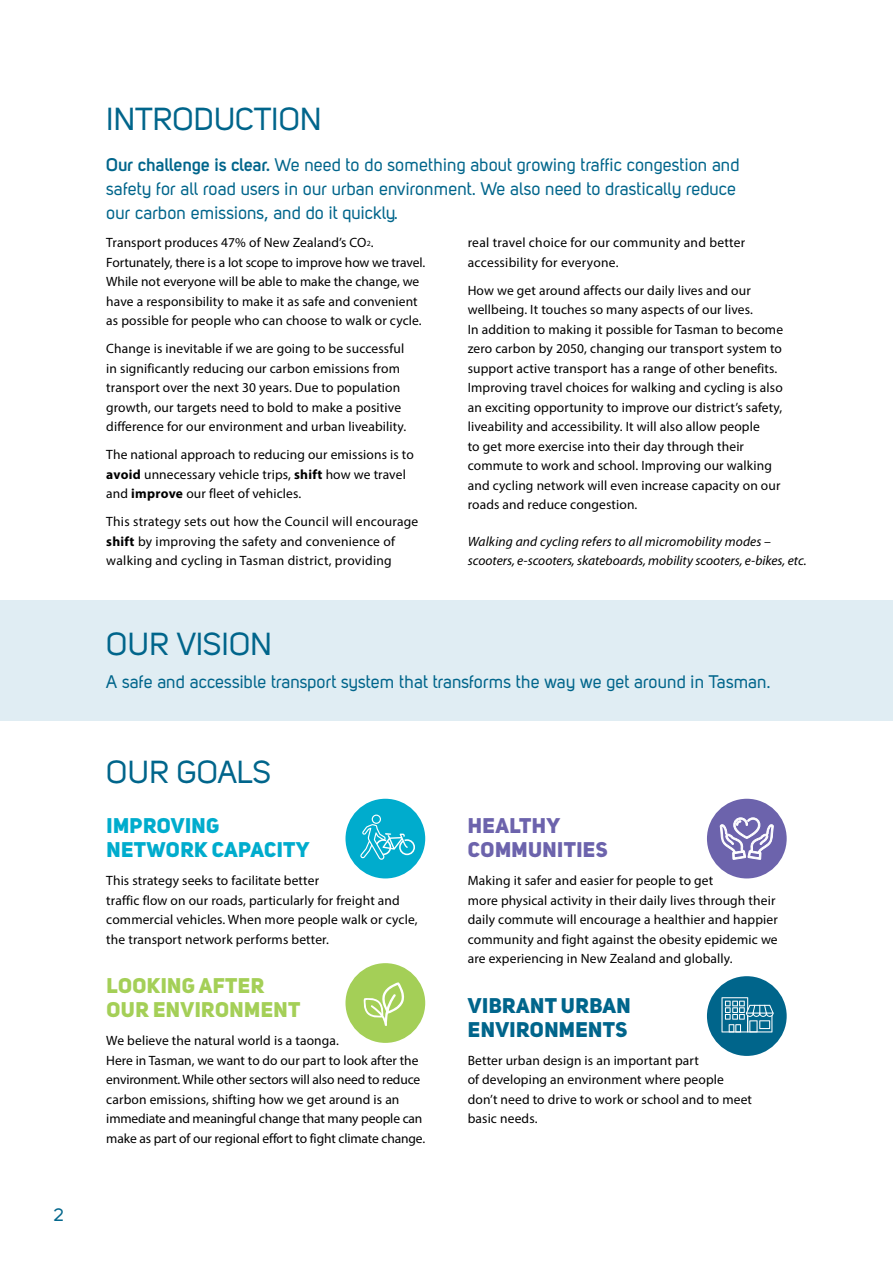
<style>
.page{position:relative;width:893px;height:1263px;background:#fff}
.page>*{position:absolute;margin:0;border:0;box-sizing:border-box;transform-origin:0 0}
.t1{font:31.5px "Uni Sans Regular";color:#00658b}
.t2{font:21px/24px "Uni Sans Heavy CAPS";letter-spacing:.02em;color:#a4cf57}
.t3{font:21px/24px "Uni Sans Heavy CAPS";letter-spacing:.02em;color:#00accd}
.t4{font:21px/24px "Uni Sans Heavy CAPS";letter-spacing:.02em;color:#00658b}
.t5{font:21px/24px "Uni Sans Heavy CAPS";letter-spacing:.02em;color:#6c63ac}
.t6{font:18px/24px "Uni Sans Regular";color:#00658b}
.t7{font:13.5px/19.5px "Myriad Pro";letter-spacing:.01em;color:#000}
.t8{font:13.5px/19.5px "Myriad Pro";letter-spacing:-.01em;color:#000}
.t9{font:italic 13.5px/19.5px "Myriad Pro";letter-spacing:.005em;color:#000}
.s1{font-family:"Uni Sans Semi";font-weight:700}
.s2{font-size:7.8px}
.s3{font-weight:700}
</style>
<div class="page">
<div style="left:345px;top:799px;width:80px;height:79px;background:#00accd;border-radius:50%"></div>
<svg style="left:360px;top:814px;width:55px;height:46px"></svg>
<div style="left:707px;top:799px;width:80px;height:79px;background:#6c63ac;border-radius:50%"></div>
<svg style="left:720px;top:817px;width:54px;height:56px"></svg>
<div style="left:345px;top:963px;width:80px;height:80px;background:#a4cf57;border-radius:50%"></div>
<svg style="left:363px;top:982px;width:41px;height:44px"></svg>
<div style="left:707px;top:976px;width:80px;height:80px;background:#00658b;border-radius:50%"></div>
<svg style="left:721px;top:997px;width:53px;height:35px"></svg>
<div style="left:0;top:600px;width:893px;height:120px;background:#e0edf3"></div>
<h3 class="t6" style="left:54px;top:1202px;width:11px">2</h3>
<h1 class="t1" style="left:106px;top:101px;width:217px">INTRODUCTION</h1>
<h3 class="t6" style="left:106px;top:152px;width:635px"><span class="s1">Our challenge is clear.</span> We need to do something about growing traffic congestion and safety for all road users in our urban environment. We also need to drastically reduce our carbon emissions, and do it quickly.</h3>
<p class="t7" style="left:106px;top:233px;width:320px">Transport produces 47% of New Zealand’s CO<span class="s2">2</span>.<br>Fortunately, there is a lot scope to improve how we travel.<br>While not everyone will be able to make the change, we have a responsibility to make it as safe and convenient as possible for people who can choose to walk or cycle.</p>
<p class="t7" style="left:106px;top:339px;width:301px">Change is inevitable if we are going to be successful in significantly reducing our carbon emissions from transport over the next 30 years. Due to population growth, our targets need to bold to make a positive difference for our environment and urban liveability.</p>
<p class="t7" style="left:106px;top:445px;width:309px">The national approach to reducing our emissions is to <span class="s3">avoid</span> unnecessary vehicle trips, <span class="s3">shift</span> how we travel and <span class="s3">improve</span> our fleet of vehicles.</p>
<p class="t7" style="left:106px;top:512px;width:314px">This strategy sets out how the Council will encourage <span class="s3">shift</span> by improving the safety and convenience of walking and cycling in Tasman district, providing</p>
<p class="t7" style="left:468px;top:233px;width:279px">real travel choice for our community and better accessibility for everyone.</p>
<p class="t7" style="left:468px;top:280px;width:317px">How we get around affects our daily lives and our wellbeing. It touches so many aspects of our lives.<br>In addition to making it possible for Tasman to become zero carbon by 2050, changing our transport system to support active transport has a range of other benefits.<br>Improving travel choices for walking and cycling is also an exciting opportunity to improve our district’s safety, liveability and accessibility. It will also allow people<br>to get more exercise into their day through their commute to work and school. Improving our walking and cycling network will even increase capacity on our roads and reduce congestion.</p>
<p class="t9" style="left:468px;top:531px;width:340px">Walking and cycling refers to all micromobility modes – scooters, e-scooters, skateboards, mobility scooters, e-bikes, etc.</p>
<h1 class="t1" style="left:106px;top:626px;width:167px">OUR VISION</h1>
<h3 class="t6" style="left:106px;top:669px;width:666px">A safe and accessible transport system that transforms the way we get around in Tasman.</h3>
<h1 class="t1" style="left:106px;top:754px;width:166px">OUR GOALS</h1>
<h2 class="t3" style="left:107px;top:813px;width:205px">IMPROVING<br>NETWORK CAPACITY</h2>
<p class="t7" style="left:106px;top:871px;width:313px">This strategy seeks to facilitate better<br>traffic flow on our roads, particularly for freight and commercial vehicles. When more people walk or cycle, the transport network performs better.</p>
<h2 class="t2" style="left:107px;top:973px;width:195px">LOOKING AFTER<br>OUR ENVIRONMENT</h2>
<p class="t8" style="left:106px;top:1031px;width:320px">We believe the natural world is a taonga.<br>Here in Tasman, we want to do our part to look after the environment. While other sectors will also need to reduce carbon emissions, shifting how we get around is an immediate and meaningful change that many people can make as part of our regional effort to fight climate change.</p>
<h2 class="t5" style="left:468px;top:813px;width:141px">HEALTHY<br>COMMUNITIES</h2>
<p class="t7" style="left:468px;top:871px;width:312px">Making it safer and easier for people to get<br>more physical activity in their daily lives through their daily commute will encourage a healthier and happier community and fight against the obesity epidemic we are experiencing in New Zealand and globally.</p>
<h2 class="t4" style="left:468px;top:993px;width:164px">VIBRANT URBAN<br>ENVIRONMENTS</h2>
<p class="t7" style="left:468px;top:1050px;width:286px">Better urban design is an important part<br>of developing an environment where people don’t need to drive to work or school and to meet basic needs.</p>
</div>
